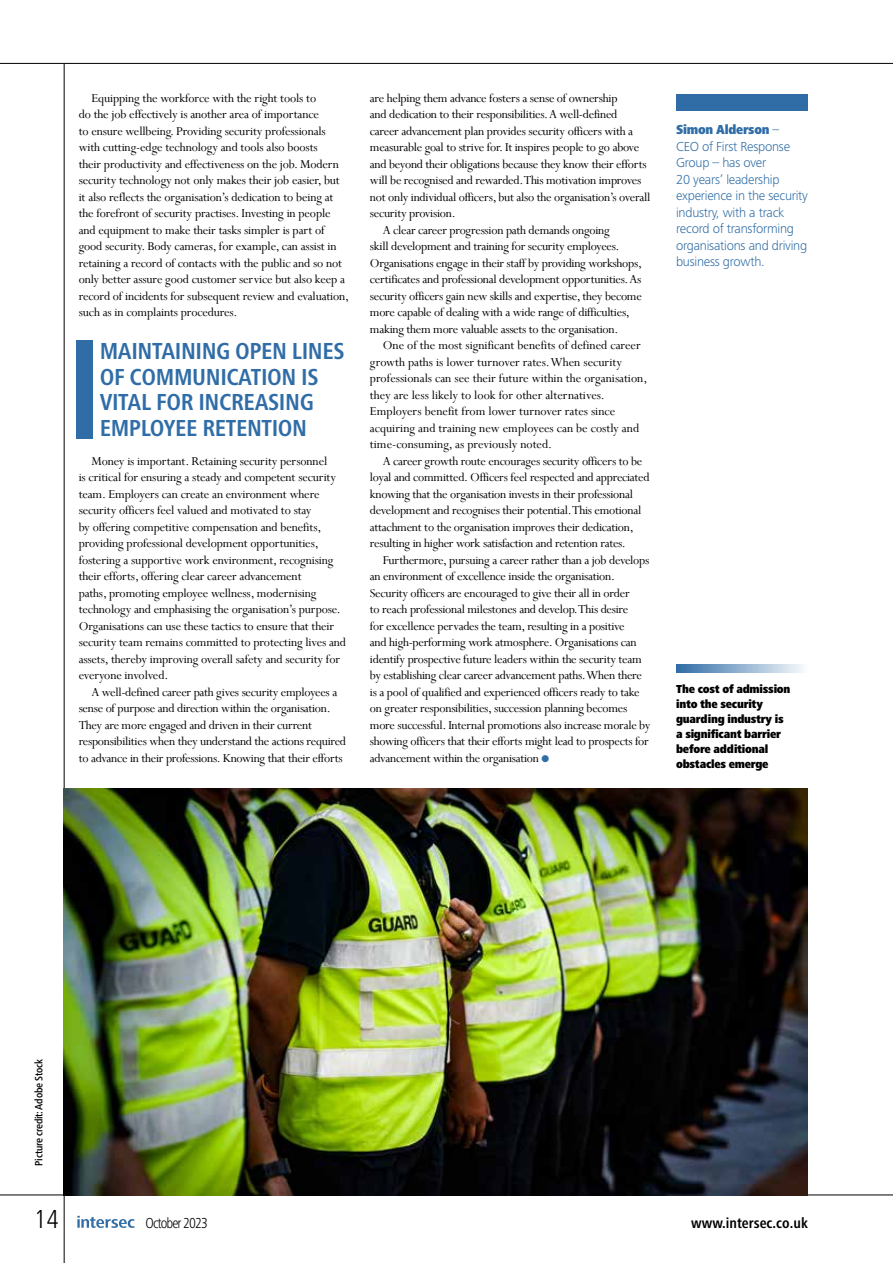
<style>
.page{position:relative;width:893px;height:1263px;background:#fff}
.page>*{position:absolute;margin:0;border:0;box-sizing:border-box;transform-origin:0 0}
.t1{font:300 condensed 27px "Frutiger Next LTW1 G";color:#000}
.t2{font:700 condensed 24px/25.5px "Frutiger Next LT";letter-spacing:-.015em;color:#306da7}
.t3{font:700 condensed 15px "Frutiger Next LT";color:#000}
.t4{font:300 condensed 15px "Frutiger Next LTW1 G";letter-spacing:-.06em;color:#000}
.t5{font:13.5px/16.5px "Perpetua";letter-spacing:-.02em;color:#000}
.t6{font:13.5px "Perpetua";color:#000}
.t7{font:300 13.5px/16.5px "Frutiger Next LT";letter-spacing:-.02em;color:#306da7}
.t8{font:900 condensed 13.5px "Frutiger Next Pro";letter-spacing:-.02em;color:#306da7}
.t9{font:900 condensed 12px/15px "Frutiger Next Pro";letter-spacing:-.02em;color:#000}
.t10{font:500 condensed 10.5px "Frutiger Neue LT Pro";letter-spacing:-.02em;color:#000}
.s1{color:#306da7}
.s2{font-family:"Frutiger Next LT";font-weight:300;font-stretch:normal}
</style>
<div class="page">
<hr style="left:0;top:1194px;width:893px;height:1px;background:#000">
<hr style="left:64px;top:64px;width:1px;height:1199px;background:#000">
<hr style="left:0;top:63px;width:893px;height:1px;background:#000">
<svg style="left:77px;top:1216px;width:58px;height:12px"></svg>
<img style="left:64px;top:789px;width:744px;height:406px">
<div style="left:676px;top:95px;width:132px;height:16px;background:#306da7"></div>
<svg style="left:676px;top:665px;width:127px;height:8px"></svg>
<div style="left:77px;top:340px;width:16px;height:99px;background:#306da7"></div>
<p class="t5" style="left:79px;top:89px;width:272px;text-indent:13px">Equipping the workforce with the right tools to<br>do the job effectively is another area of importance<br>to ensure wellbeing. Providing security professionals with cutting-edge technology and tools also boosts<br>their productivity and effectiveness on the job. Modern security technology not only makes their job easier, but it also reflects the organisation’s dedication to being at the forefront of security practises. Investing in people and equipment to make their tasks simpler is part of good security. Body cameras, for example, can assist in retaining a record of contacts with the public and so not only better assure good customer service but also keep a record of incidents for subsequent review and evaluation, such as in complaints procedures.</p>
<h2 class="t2" style="left:100px;top:339px;width:246px">MAINTAINING OPEN LINES<br>OF COMMUNICATION IS<br>VITAL FOR INCREASING<br>EMPLOYEE RETENTION</h2>
<p class="t5" style="left:79px;top:452px;width:269px;text-indent:13px">Money is important. Retaining security personnel<br>is critical for ensuring a steady and competent security team. Employers can create an environment where security officers feel valued and motivated to stay<br>by offering competitive compensation and benefits, providing professional development opportunities, fostering a supportive work environment, recognising their efforts, offering clear career advancement<br>paths, promoting employee wellness, modernising technology and emphasising the organisation’s purpose.<br>Organisations can use these tactics to ensure that their security team remains committed to protecting lives and assets, thereby improving overall safety and security for everyone involved.</p>
<p class="t5" style="left:79px;top:683px;width:269px;text-indent:13px">A well-defined career path gives security employees a sense of purpose and direction within the organisation.<br>They are more engaged and driven in their current responsibilities when they understand the actions required to advance in their professions. Knowing that their efforts</p>
<p class="t5" style="left:370px;top:89px;width:249px">are helping them advance fosters a sense of ownership</p>
<p class="t5" style="left:370px;top:106px;width:249px">and dedication to their responsibilities. A well-defined</p>
<p class="t5" style="left:370px;top:122px;width:265px">career advancement plan provides security officers with a</p>
<p class="t5" style="left:370px;top:139px;width:271px">measurable goal to strive for. It inspires people to go above</p>
<p class="t5" style="left:370px;top:155px;width:278px">and beyond their obligations because they know their efforts</p>
<p class="t5" style="left:370px;top:172px;width:273px">will be recognised and rewarded. This motivation improves</p>
<p class="t5" style="left:370px;top:188px;width:282px">not only individual officers, but also the organisation’s overall</p>
<p class="t5" style="left:370px;top:205px;width:87px">security provision.</p>
<p class="t5" style="left:383px;top:221px;width:229px">A clear career progression path demands ongoing</p>
<p class="t5" style="left:370px;top:238px;width:251px">skill development and training for security employees.</p>
<p class="t5" style="left:370px;top:254px;width:273px">Organisations engage in their staff by providing workshops,</p>
<p class="t5" style="left:370px;top:271px;width:273px">certificates and professional development opportunities. As</p>
<p class="t5" style="left:370px;top:287px;width:273px">security officers gain new skills and expertise, they become</p>
<p class="t5" style="left:370px;top:304px;width:261px">more capable of dealing with a wide range of difficulties,</p>
<p class="t5" style="left:370px;top:320px;width:250px">making them more valuable assets to the organisation.</p>
<p class="t6" style="left:383px;top:337px;width:259px">One of the most significant benefits of defined career</p>
<p class="t6" style="left:370px;top:353px;width:254px">growth paths is lower turnover rates. When security</p>
<p class="t6" style="left:370px;top:370px;width:279px">professionals can see their future within the organisation,</p>
<p class="t6" style="left:370px;top:386px;width:236px">they are less likely to look for other alternatives.</p>
<p class="t6" style="left:370px;top:403px;width:247px">Employers benefit from lower turnover rates since</p>
<p class="t6" style="left:370px;top:419px;width:271px">acquiring and training new employees can be costly and</p>
<p class="t6" style="left:370px;top:436px;width:184px">time-consuming, as previously noted.</p>
<p class="t5" style="left:383px;top:452px;width:261px">A career growth route encourages security officers to be</p>
<p class="t5" style="left:370px;top:469px;width:281px">loyal and committed. Officers feel respected and appreciated</p>
<p class="t5" style="left:370px;top:485px;width:264px">knowing that the organisation invests in their professional</p>
<p class="t5" style="left:370px;top:502px;width:273px">development and recognises their potential. This emotional</p>
<p class="t5" style="left:370px;top:518px;width:265px">attachment to the organisation improves their dedication,</p>
<p class="t5" style="left:370px;top:535px;width:257px">resulting in higher work satisfaction and retention rates.</p>
<p class="t5" style="left:383px;top:551px;width:268px">Furthermore, pursuing a career rather than a job develops</p>
<p class="t5" style="left:370px;top:568px;width:247px">an environment of excellence inside the organisation.</p>
<p class="t5" style="left:370px;top:584px;width:261px">Security officers are encouraged to give their all in order</p>
<p class="t5" style="left:370px;top:601px;width:260px">to reach professional milestones and develop. This desire</p>
<p class="t5" style="left:370px;top:617px;width:256px">for excellence pervades the team, resulting in a positive</p>
<p class="t5" style="left:370px;top:634px;width:268px">and high-performing work atmosphere. Organisations can</p>
<p class="t5" style="left:370px;top:650px;width:273px">identify prospective future leaders within the security team</p>
<p class="t5" style="left:370px;top:667px;width:274px">by establishing clear career advancement paths. When there</p>
<p class="t5" style="left:370px;top:683px;width:271px">is a pool of qualified and experienced officers ready to take</p>
<p class="t5" style="left:370px;top:700px;width:259px">on greater responsibilities, succession planning becomes</p>
<p class="t5" style="left:370px;top:716px;width:282px">more successful. Internal promotions also increase morale by</p>
<p class="t5" style="left:370px;top:733px;width:280px">showing officers that their efforts might lead to prospects for</p>
<p class="t5" style="left:370px;top:749px;width:181px">advancement within the organisation <span class="s1">●</span></p>
<p class="t8" style="left:676px;top:122px;width:105px">Simon Alderson <span class="s2">–</span></p>
<p class="t7" style="left:676px;top:138px;width:133px">CEO of First Response<br>Group – has over<br>20 years’ leadership experience in the security industry, with a track record of transforming organisations and driving business growth.</p>
<p class="t9" style="left:676px;top:681px;width:116px">The cost of admission into the security guarding industry is a significant barrier before additional obstacles emerge</p>
<p class="t10" style="left:33px;top:1166px;width:108px;rotate:-90deg">Picture credit: Adobe Stock</p>
<h1 class="t1" style="left:34px;top:1203px;width:26px">14</h1>
<p class="t4" style="left:146px;top:1214px;width:64px">October 2023</p>
<p class="t3" style="left:691px;top:1214px;width:118px">www.intersec.co.uk</p>
</div>
